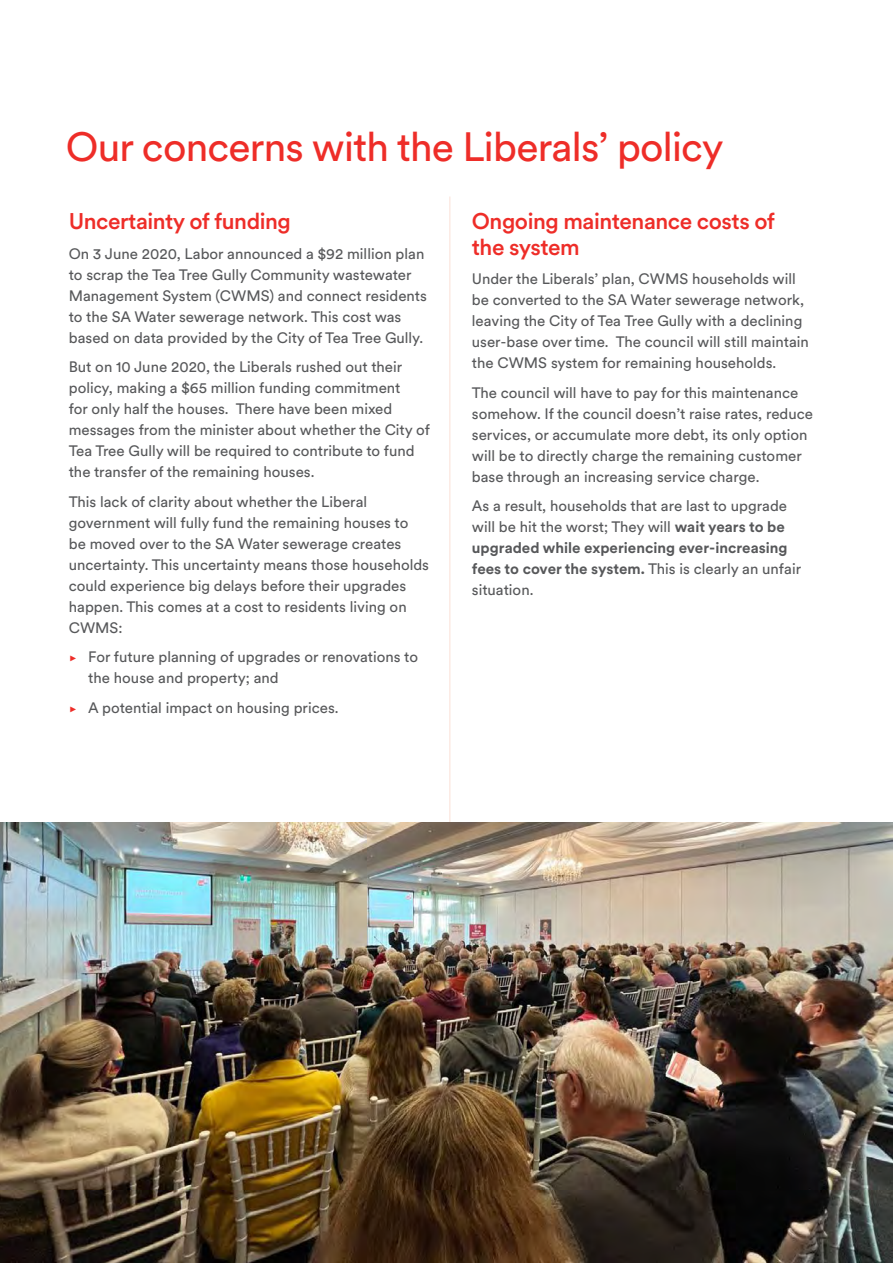
<style>
.page{position:relative;width:893px;height:1263px;background:#fff}
.page>*{position:absolute;margin:0;border:0;box-sizing:border-box;transform-origin:0 0}
.t1{font:40.5px "Circular XX";letter-spacing:-.02em;color:#ee2d28}
.t2{font:500 22.5px/25.5px "Circular XX";letter-spacing:-.02em;color:#ee2d28}
.t3{font:15px/21px "Circular XX";color:#57585a}
.s1{font-family:"Montserrat";font-weight:300;font-size:13.5px;color:#ee2d28}
.s2{font-weight:700}
</style>
<div class="page">
<hr style="left:449px;top:196px;width:1px;height:1067px;background:#fbe0d7">
<img style="left:0;top:823px;width:893px;height:440px">
<p class="t1" style="left:66px;top:119px;width:659px">Our concerns with the Liberals’ policy</p>
<p class="t2" style="left:69px;top:208px;width:224px">Uncertainty of funding</p>
<p class="t3" style="left:69px;top:242px;width:360px">On 3 June 2020, Labor announced a $92 million plan to scrap the Tea Tree Gully Community wastewater Management System (CWMS) and connect residents to the SA Water sewerage network. This cost was based on data provided by the City of Tea Tree Gully.</p>
<p class="t3" style="left:69px;top:356px;width:363px">But on 10 June 2020, the Liberals rushed out their policy, making a $65 million funding commitment<br>for only half the houses. There have been mixed messages from the minister about whether the City of Tea Tree Gully will be required to contribute to fund the transfer of the remaining houses.</p>
<p class="t3" style="left:69px;top:490px;width:362px">This lack of clarity about whether the Liberal government will fully fund the remaining houses to be moved over to the SA Water sewerage creates uncertainty. This uncertainty means those households could experience big delays before their upgrades happen. This comes at a cost to residents living on CWMS:</p>
<p class="t3" style="left:88px;top:646px;width:331px;text-indent:-20px"><span class="s1">▶</span> For future planning of upgrades or renovations to the house and property; and</p>
<p class="t3" style="left:69px;top:696px;width:271px"><span class="s1">▶</span> A potential impact on housing prices.</p>
<p class="t2" style="left:472px;top:208px;width:305px">Ongoing maintenance costs of the system</p>
<p class="t3" style="left:472px;top:268px;width:339px">Under the Liberals’ plan, CWMS households will be converted to the SA Water sewerage network, leaving the City of Tea Tree Gully with a declining user-base over time. The council will still maintain the CWMS system for remaining households.</p>
<p class="t3" style="left:472px;top:381px;width:343px">The council will have to pay for this maintenance somehow. If the council doesn’t raise rates, reduce services, or accumulate more debt, its only option will be to directly charge the remaining customer base through an increasing service charge.</p>
<p class="t3" style="left:472px;top:495px;width:331px">As a result, households that are last to upgrade will be hit the worst; They will <span class="s2">wait years to be upgraded while experiencing ever-increasing fees to cover the system.</span> This is clearly an unfair situation.</p>
</div>
